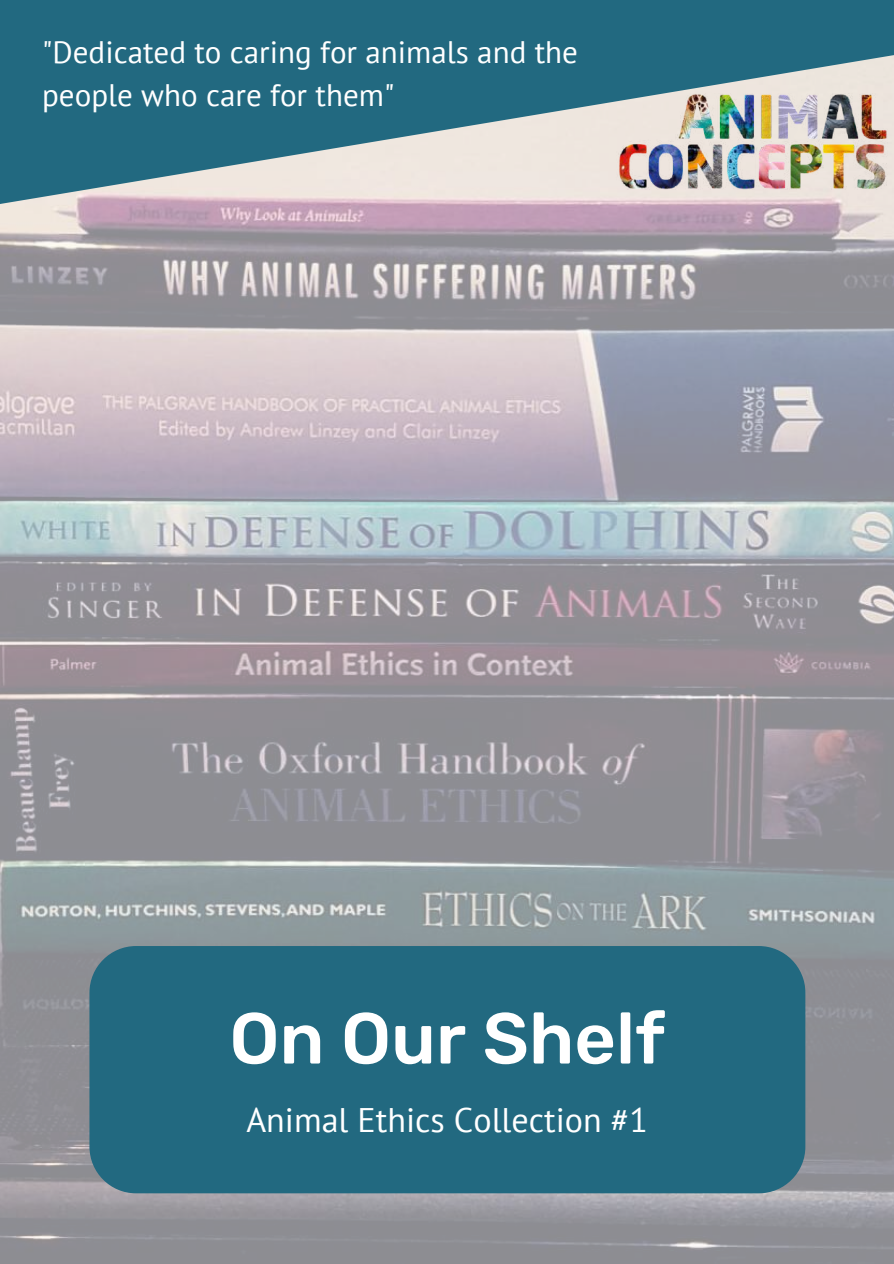
<style>
.page{position:relative;width:894px;height:1264px;background:#fff}
.page>*{position:absolute;margin:0;border:0;box-sizing:border-box;transform-origin:0 0}
.t1{font:500 72px "Rubik";color:#fff}
.t2{font:34.05px "PT Sans";color:#fff}
.t3{font:31.05px/43.2px "PT Sans";color:#fff}
</style>
<div class="page">
<img style="left:0;top:212px;width:893px;height:1051px">
<svg style="left:0;top:0;width:893px;height:212px;background:#5b8999"></svg>
<img style="left:610px;top:94px;width:283px;height:95px">
<div style="left:89px;top:946px;width:716px;height:247px;background:#226980;border-radius:47px"></div>
<p class="t3" style="left:42px;top:29px;width:537px">"Dedicated to caring for animals and the people who care for them"</p>
<h1 class="t1" style="left:229px;top:996px;width:437px">On Our Shelf</h1>
<p class="t2" style="left:246px;top:1097px;width:403px">Animal Ethics Collection #1</p>
</div>
